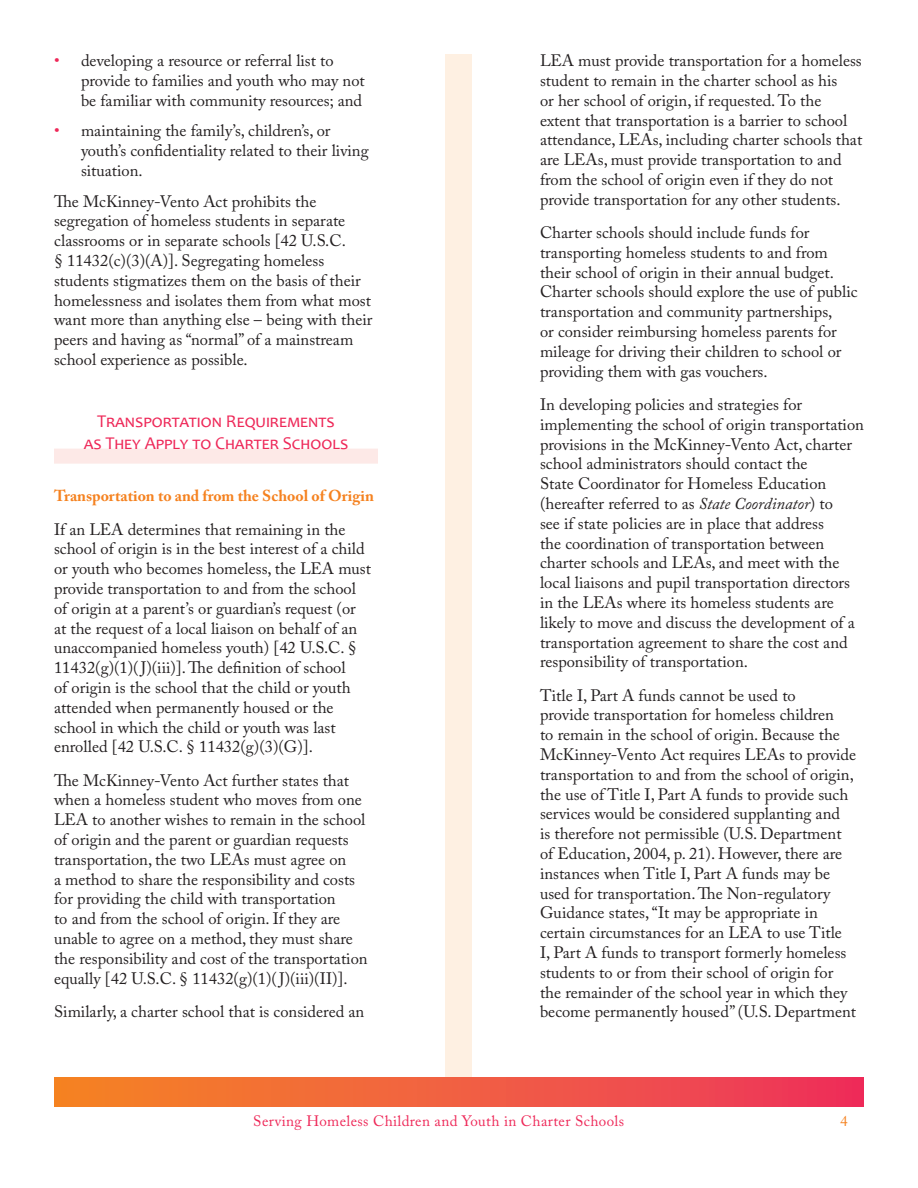
<style>
.page{position:relative;width:918px;height:1188px;background:#fff}
.page>*{position:absolute;margin:0;border:0;box-sizing:border-box;transform-origin:0 0}
.Section_Title{font:18px/21.6px "Candara";color:#ee2858;text-align:center}
.t1{font:16.5px/19.8px "Adobe Caslon Pro";color:#231f20}
.Section_Subtitle{font:700 15.75px "Adobe Caslon Pro";color:#f58220}
.t2{font:15px "Adobe Caslon Pro";letter-spacing:.025em;color:#ee2858}
.t3{font:15px "Adobe Caslon Pro";color:#f58220}
.s1{color:#ee2858}
.s2{font-style:italic}
</style>
<div class="page">
<div style="left:446px;top:54px;width:26px;height:1053px;background:#fef0e2"></div>
<div style="left:54px;top:1078px;width:810px;height:28px;background:linear-gradient(to right,#f58724,#ed335d)"></div>
<div style="left:54px;top:449px;width:324px;height:15px;background:#fde9e7"></div>
<p class="t1" style="left:81px;top:51px;width:285px;text-indent:-27px"><span class="s1">•</span> developing a resource or referral list to provide to families and youth who may not be familiar with community resources; and</p>
<p class="t1" style="left:81px;top:121px;width:289px;text-indent:-27px"><span class="s1">•</span> maintaining the family’s, children’s, or youth’s confidentiality related to their living situation.</p>
<p class="t1" style="left:54px;top:191px;width:320px">The McKinney-Vento Act prohibits the segregation of homeless students in separate classrooms or in separate schools [42 U.S.C.<br>§ 11432(c)(3)(A)]. Segregating homeless students stigmatizes them on the basis of their homelessness and isolates them from what most want more than anything else – being with their peers and having as “normal” of a mainstream school experience as possible.</p>
<p class="Section_Title" style="left:84px;top:410px;width:266px">Transportation Requirements<br>as They Apply to Charter Schools</p>
<p class="Section_Subtitle" style="left:54px;top:487px;width:322px">Transportation to and from the School of Origin</p>
<p class="t1" style="left:54px;top:519px;width:319px">If an LEA determines that remaining in the school of origin is in the best interest of a child or youth who becomes homeless, the LEA must provide transportation to and from the school of origin at a parent’s or guardian’s request (or at the request of a local liaison on behalf of an unaccompanied homeless youth) [42 U.S.C. § 11432(g)(1)( J)(iii)]. The definition of school<br>of origin is the school that the child or youth attended when permanently housed or the school in which the child or youth was last enrolled [42 U.S.C. § 11432(g)(3)(G)].</p>
<p class="t1" style="left:54px;top:770px;width:315px">The McKinney-Vento Act further states that when a homeless student who moves from one LEA to another wishes to remain in the school of origin and the parent or guardian requests transportation, the two LEAs must agree on<br>a method to share the responsibility and costs for providing the child with transportation<br>to and from the school of origin. If they are unable to agree on a method, they must share the responsibility and cost of the transportation equally [42 U.S.C. § 11432(g)(1)( J)(iii)(II)].</p>
<p class="t1" style="left:54px;top:1001px;width:312px">Similarly, a charter school that is considered an</p>
<p class="t1" style="left:540px;top:51px;width:324px">LEA must provide transportation for a homeless student to remain in the charter school as his<br>or her school of origin, if requested. To the extent that transportation is a barrier to school attendance, LEAs, including charter schools that are LEAs, must provide transportation to and from the school of origin even if they do not provide transportation for any other students.</p>
<p class="t1" style="left:540px;top:222px;width:319px">Charter schools should include funds for transporting homeless students to and from their school of origin in their annual budget.<br>Charter schools should explore the use of public transportation and community partnerships,<br>or consider reimbursing homeless parents for mileage for driving their children to school or providing them with gas vouchers.</p>
<p class="t1" style="left:540px;top:394px;width:325px">In developing policies and strategies for implementing the school of origin transportation provisions in the McKinney-Vento Act, charter school administrators should contact the<br>State Coordinator for Homeless Education (hereafter referred to as <span class="s2">State Coordinator</span>) to<br>see if state policies are in place that address<br>the coordination of transportation between charter schools and LEAs, and meet with the local liaisons and pupil transportation directors in the LEAs where its homeless students are likely to move and discuss the development of a transportation agreement to share the cost and responsibility of transportation.</p>
<p class="t1" style="left:540px;top:685px;width:318px">Title I, Part A funds cannot be used to<br>provide transportation for homeless children<br>to remain in the school of origin. Because the McKinney-Vento Act requires LEAs to provide transportation to and from the school of origin, the use of Title I, Part A funds to provide such services would be considered supplanting and<br>is therefore not permissible (U.S. Department of Education, 2004, p. 21). However, there are instances when Title I, Part A funds may be used for transportation. The Non-regulatory Guidance states, “It may be appropriate in certain circumstances for an LEA to use Title I, Part A funds to transport formerly homeless students to or from their school of origin for the remainder of the school year in which they become permanently housed” (U.S. Department</p>
<p class="t2" style="left:253px;top:1112px;width:372px">Serving Homeless Children and Youth in Charter Schools</p>
<p class="t3" style="left:840px;top:1112px;width:9px">4</p>
</div>
